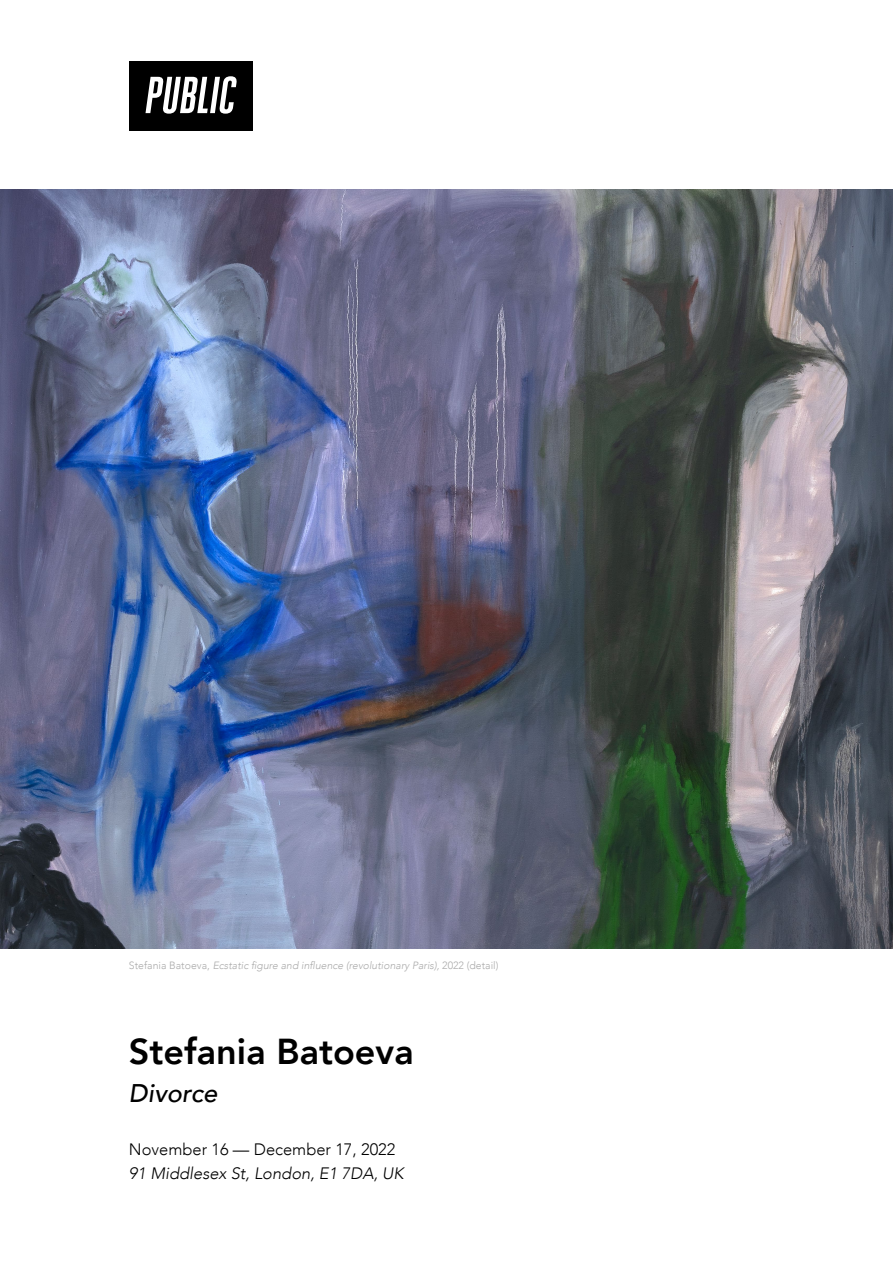
<style>
.page{position:relative;width:893px;height:1263px;background:#fff}
.page>*{position:absolute;margin:0;border:0;box-sizing:border-box;transform-origin:0 0}
.t1{font:800 36px "Avenir";color:#000}
.t2{font:italic 500 25.5px "Avenir";color:#000}
.t3{font:italic 300 16.5px "Avenir";color:#000}
.t4{font:300 16.5px "Avenir";color:#000}
.t5{font:italic 300 10.5px "Avenir";color:#aaa}
.s1{font-style:normal}
</style>
<div class="page">
<img style="left:0;top:189px;width:893px;height:760px">
<div style="left:129px;top:61px;width:123px;height:69px;background:#000"></div>
<svg style="left:146px;top:76px;width:91px;height:38px"></svg>
<p class="t5" style="left:129px;top:959px;width:371px"><span class="s1">Stefania Batoeva,</span> Ecstatic figure and influence (revolutionary Paris), <span class="s1">2022 (detail)</span></p>
<p class="t1" style="left:129px;top:1023px;width:286px">Stefania Batoeva</p>
<p class="t2" style="left:129px;top:1078px;width:90px">Divorce</p>
<p class="t4" style="left:129px;top:1139px;width:268px">November 16 — December 17, 2022</p>
<p class="t3" style="left:129px;top:1163px;width:276px">91 Middlesex St, London, E1 7DA, UK</p>
</div>
